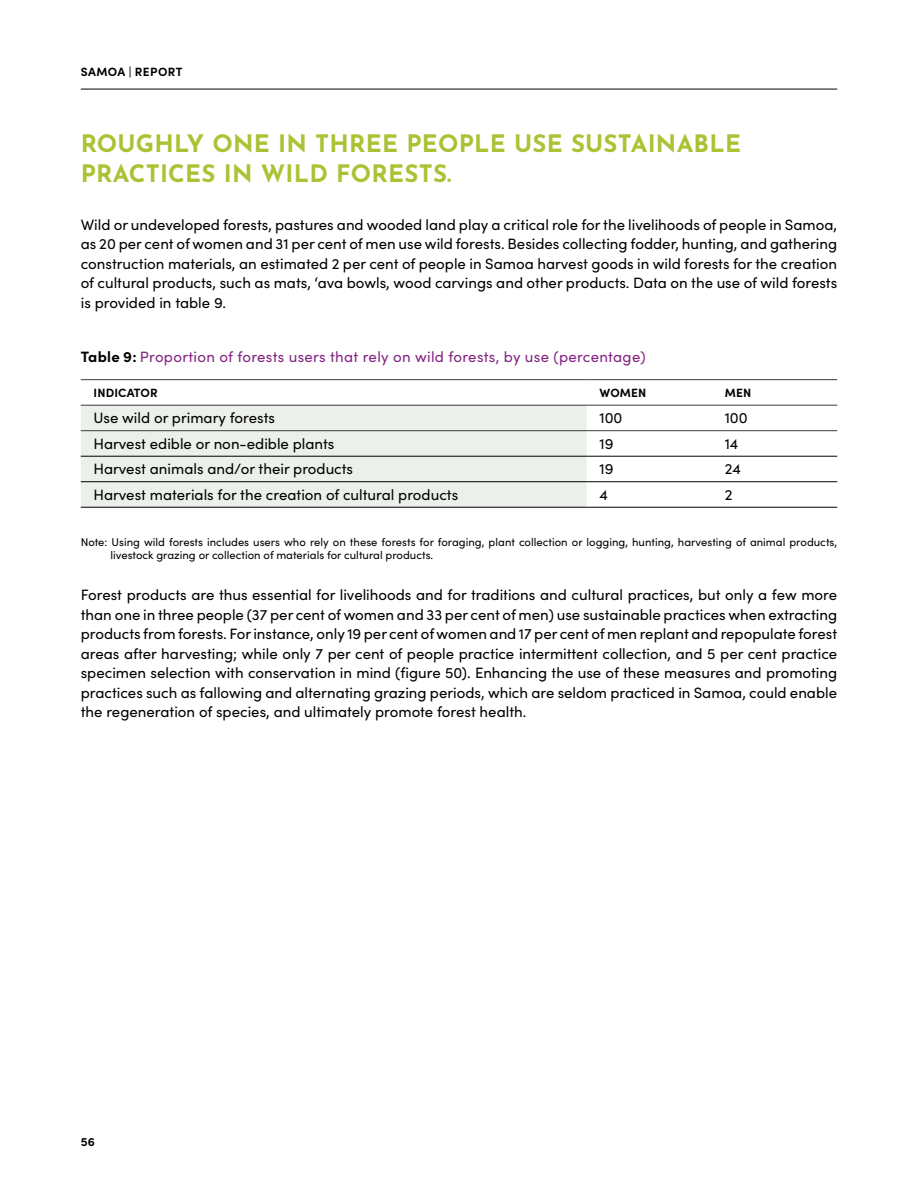
<style>
.page{position:relative;width:918px;height:1188px;background:#fff}
.page>*{position:absolute;margin:0;border:0;box-sizing:border-box;transform-origin:0 0}
.H3_green{font:700 24px/30px "Josefin Sans";letter-spacing:.01em;color:#aac233}
.Text{font:15px/19.5px "Sofia Pro";color:#000;text-align:justify}
.t1{font:15px "Sofia Pro";letter-spacing:.02em;color:#832583}
.Titoletti{font:700 12px "Sofia Pro";letter-spacing:.01em;color:#000}
.Titoletti-2{font:700 12px "Sofia Pro";letter-spacing:.035em;color:#000}
.Note{font:11.25px/13.5px "Sofia Pro";color:#000}
.s1{font-weight:700;color:#000}
</style>
<div class="page">
<hr style="left:81px;top:89px;width:756px;height:1px;background:#000">
<div style="left:81px;top:406px;width:506px;height:101px;background:#ecf0ea"></div>
<hr style="left:81px;top:379px;width:506px;height:1px;background:#3c3c3b">
<hr style="left:587px;top:379px;width:125px;height:1px;background:#3c3c3b">
<hr style="left:712px;top:379px;width:125px;height:1px;background:#3c3c3b">
<hr style="left:81px;top:405px;width:506px;height:1px;background:#3c3c3b">
<hr style="left:587px;top:405px;width:125px;height:1px;background:#3c3c3b">
<hr style="left:712px;top:405px;width:125px;height:1px;background:#3c3c3b">
<hr style="left:81px;top:430px;width:506px;height:1px;background:#3c3c3b">
<hr style="left:587px;top:430px;width:125px;height:1px;background:#3c3c3b">
<hr style="left:712px;top:430px;width:125px;height:1px;background:#3c3c3b">
<hr style="left:81px;top:456px;width:506px;height:1px;background:#000">
<hr style="left:587px;top:456px;width:125px;height:1px;background:#000">
<hr style="left:712px;top:456px;width:125px;height:1px;background:#000">
<hr style="left:81px;top:481px;width:506px;height:1px;background:#000">
<hr style="left:587px;top:481px;width:125px;height:1px;background:#000">
<hr style="left:712px;top:481px;width:125px;height:1px;background:#000">
<hr style="left:81px;top:507px;width:506px;height:1px;background:#000">
<hr style="left:587px;top:507px;width:125px;height:1px;background:#000">
<hr style="left:712px;top:507px;width:125px;height:1px;background:#000">
<p class="Titoletti-2" style="left:81px;top:63px;width:103px">SAMOA | REPORT</p>
<p class="H3_green" style="left:81px;top:125px;width:662px">ROUGHLY ONE IN THREE PEOPLE USE SUSTAINABLE<br>PRACTICES IN WILD FORESTS.</p>
<p class="Text" style="left:81px;top:214px;width:758px">Wild or undeveloped forests, pastures and wooded land play a critical role for the livelihoods of people in Samoa, as 20 per cent of women and 31 per cent of men use wild forests. Besides collecting fodder, hunting, and gathering construction materials, an estimated 2 per cent of people in Samoa harvest goods in wild forests for the creation of cultural products, such as mats, ‘ava bowls, wood carvings and other products. Data on the use of wild forests is provided in table 9.</p>
<p class="t1" style="left:81px;top:345px;width:566px"><span class="s1">Table 9:</span> Proportion of forests users that rely on wild forests, by use (percentage)</p>
<p class="Titoletti" style="left:94px;top:383px;width:66px">INDICATOR</p>
<p class="Titoletti" style="left:600px;top:383px;width:48px">WOMEN</p>
<p class="Titoletti" style="left:725px;top:383px;width:28px">MEN</p>
<p class="Text" style="left:94px;top:408px;width:183px">Use wild or primary forests</p>
<p class="Text" style="left:600px;top:408px;width:24px">100</p>
<p class="Text" style="left:725px;top:408px;width:24px">100</p>
<p class="Text" style="left:94px;top:433px;width:242px">Harvest edible or non-edible plants</p>
<p class="Text" style="left:600px;top:433px;width:16px">19</p>
<p class="Text" style="left:725px;top:433px;width:15px">14</p>
<p class="Text" style="left:94px;top:459px;width:261px">Harvest animals and/or their products</p>
<p class="Text" style="left:600px;top:459px;width:16px">19</p>
<p class="Text" style="left:725px;top:459px;width:18px">24</p>
<p class="Text" style="left:94px;top:484px;width:366px">Harvest materials for the creation of cultural products</p>
<p class="Text" style="left:600px;top:484px;width:10px">4</p>
<p class="Text" style="left:725px;top:484px;width:9px">2</p>
<p class="Note" style="left:111px;top:534px;width:728px;text-indent:-30px">Note: Using wild forests includes users who rely on these forests for foraging, plant collection or logging, hunting, harvesting of animal products, livestock grazing or collection of materials for cultural products.</p>
<p class="Text" style="left:81px;top:584px;width:758px">Forest products are thus essential for livelihoods and for traditions and cultural practices, but only a few more than one in three people (37 per cent of women and 33 per cent of men) use sustainable practices when extracting products from forests. For instance, only 19 per cent of women and 17 per cent of men replant and repopulate forest areas after harvesting; while only 7 per cent of people practice intermittent collection, and 5 per cent practice specimen selection with conservation in mind (figure 50). Enhancing the use of these measures and promoting practices such as fallowing and alternating grazing periods, which are seldom practiced in Samoa, could enable the regeneration of species, and ultimately promote forest health.</p>
<p class="Titoletti" style="left:81px;top:1133px;width:16px">56</p>
</div>
